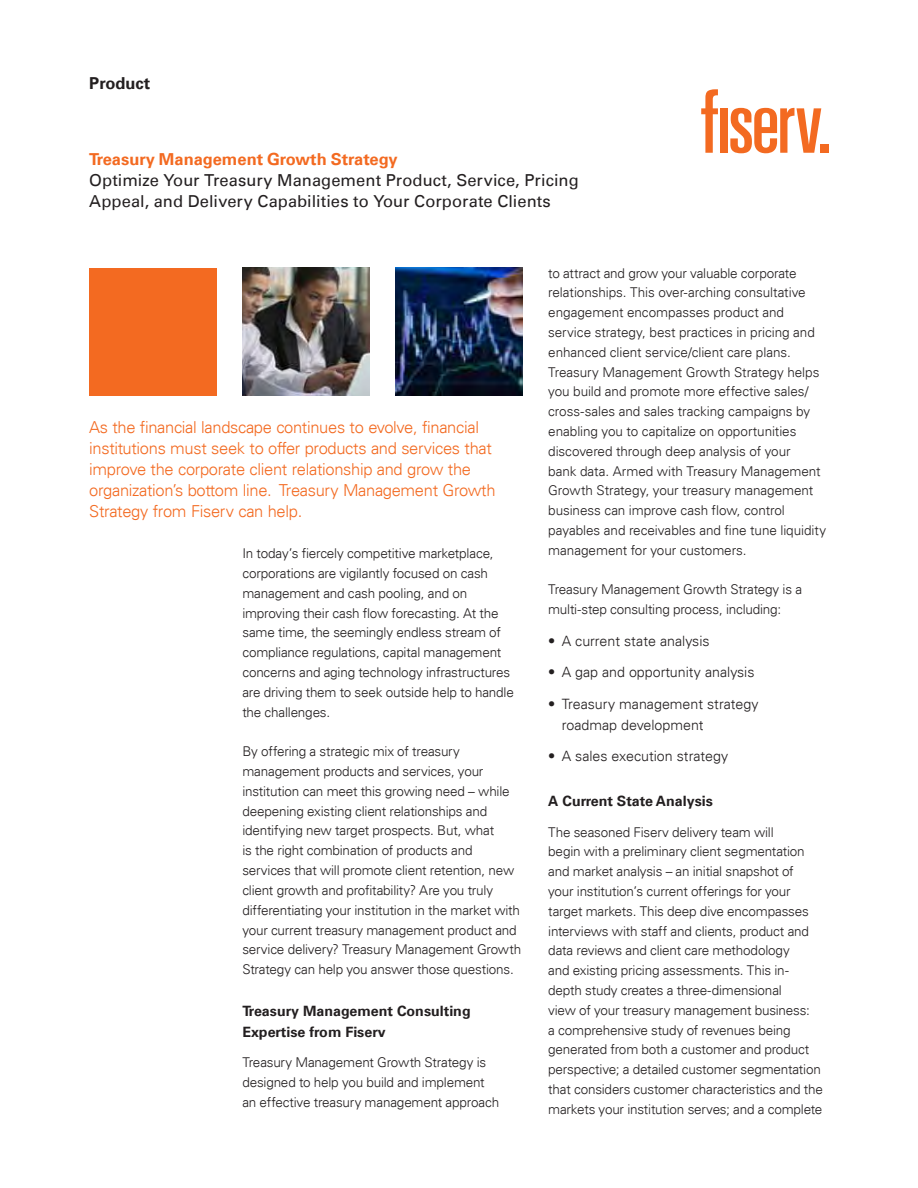
<style>
.page{position:relative;width:918px;height:1188px;background:#fff}
.page>*{position:absolute;margin:0;border:0;box-sizing:border-box;transform-origin:0 0}
.t1{font:300 16.5px/21px "Univers LT";letter-spacing:-.02em;color:#f36a21}
.t2{font:16.5px/21px "Univers LT";letter-spacing:.005em;color:#231f20}
.t3{font:700 16.5px "Univers LT";color:#f36a21}
.t4{font:700 16.5px "Univers LT";color:#231f20}
.t5{font:300 14.25px/21px "Univers LT";color:#231f20}
.t6{font:700 14.25px/21px "Univers LT";color:#231f20}
.t7{font:300 13.5px/19.8px "Univers LT";letter-spacing:-.015em;color:#231f20}
</style>
<div class="page">
<div style="left:821px;top:145px;width:8px;height:8px;background:#f36a21"></div>
<svg style="left:701px;top:89px;width:17px;height:64px"></svg>
<div style="left:720px;top:108px;width:8px;height:45px;background:#f36a21"></div>
<svg style="left:730px;top:108px;width:91px;height:45px"></svg>
<div style="left:89px;top:268px;width:128px;height:127px;background:#f36a21"></div>
<img style="left:242px;top:268px;width:128px;height:127px">
<img style="left:395px;top:268px;width:128px;height:127px">
<p class="t4" style="left:89px;top:74px;width:63px">Product</p>
<p class="t3" style="left:89px;top:150px;width:310px">Treasury Management Growth Strategy</p>
<p class="t2" style="left:89px;top:170px;width:491px">Optimize Your Treasury Management Product, Service, Pricing<br>Appeal, and Delivery Capabilities to Your Corporate Clients</p>
<p class="t1" style="left:89px;top:417px;width:408px">As the financial landscape continues to evolve, financial institutions must seek to offer products and services that improve the corporate client relationship and grow the organization’s bottom line. Treasury Management Growth Strategy from Fiserv can help.</p>
<p class="t7" style="left:242px;top:544px;width:273px">In today’s fiercely competitive marketplace, corporations are vigilantly focused on cash management and cash pooling, and on improving their cash flow forecasting. At the same time, the seemingly endless stream of compliance regulations, capital management concerns and aging technology infrastructures are driving them to seek outside help to handle the challenges.</p>
<p class="t7" style="left:242px;top:742px;width:280px">By offering a strategic mix of treasury management products and services, your institution can meet this growing need – while deepening existing client relationships and identifying new target prospects. But, what<br>is the right combination of products and services that will promote client retention, new client growth and profitability? Are you truly differentiating your institution in the market with your current treasury management product and service delivery? Treasury Management Growth Strategy can help you answer those questions.</p>
<p class="t6" style="left:242px;top:1001px;width:230px">Treasury Management Consulting<br>Expertise from Fiserv</p>
<p class="t7" style="left:242px;top:1053px;width:258px">Treasury Management Growth Strategy is designed to help you build and implement an effective treasury management approach</p>
<p class="t7" style="left:548px;top:263px;width:279px">to attract and grow your valuable corporate relationships. This over-arching consultative engagement encompasses product and service strategy, best practices in pricing and enhanced client service/client care plans.<br>Treasury Management Growth Strategy helps you build and promote more effective sales/ cross-sales and sales tracking campaigns by enabling you to capitalize on opportunities discovered through deep analysis of your<br>bank data. Armed with Treasury Management Growth Strategy, your treasury management business can improve cash flow, control payables and receivables and fine tune liquidity management for your customers.</p>
<p class="t7" style="left:548px;top:580px;width:255px">Treasury Management Growth Strategy is a multi-step consulting process, including:</p>
<p class="t5" style="left:548px;top:630px;width:163px">• A current state analysis</p>
<p class="t5" style="left:548px;top:662px;width:208px">• A gap and opportunity analysis</p>
<p class="t5" style="left:562px;top:693px;width:198px;text-indent:-13px">• Treasury management strategy roadmap development</p>
<p class="t5" style="left:548px;top:746px;width:182px">• A sales execution strategy</p>
<p class="t6" style="left:548px;top:791px;width:166px">A Current State Analysis</p>
<p class="t7" style="left:548px;top:822px;width:276px">The seasoned Fiserv delivery team will<br>begin with a preliminary client segmentation and market analysis – an initial snapshot of<br>your institution’s current offerings for your target markets. This deep dive encompasses interviews with staff and clients, product and data reviews and client care methodology<br>and existing pricing assessments. This in&shy;depth study creates a three-dimensional<br>view of your treasury management business:<br>a comprehensive study of revenues being generated from both a customer and product perspective; a detailed customer segmentation that considers customer characteristics and the markets your institution serves; and a complete</p>
</div>
